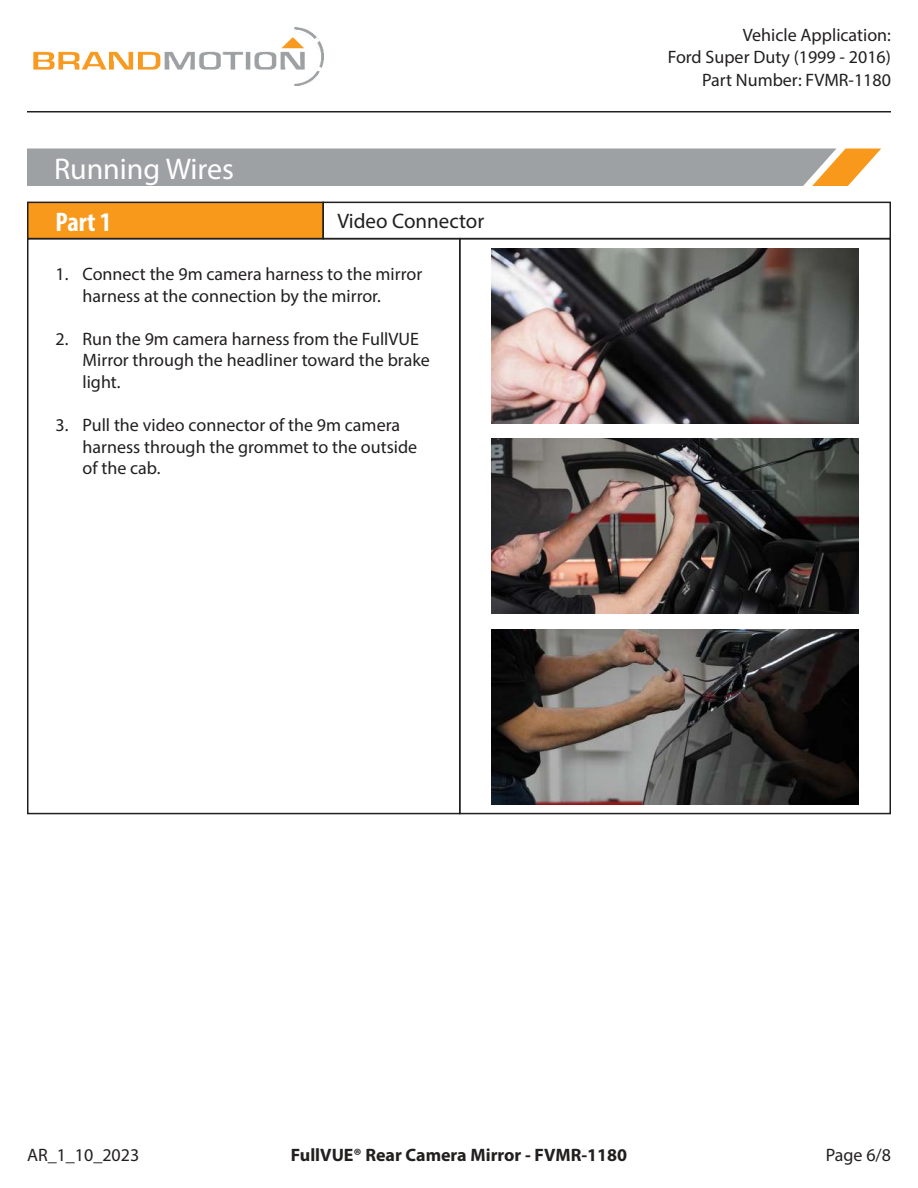
<style>
.page{position:relative;width:918px;height:1188px;background:#fff}
.page>*{position:absolute;margin:0;border:0;box-sizing:border-box;transform-origin:0 0}
.t1{font:30px "Myriad Pro";color:#fff}
.t2{font:700 condensed 27px "Myriad Pro";color:#fff}
.t3{font:21px "Myriad Pro";color:#221f1f}
.t4{font:18px/21.6px "Myriad Pro";color:#221f1f}
.t5{font:700 18px "Myriad Pro";color:#221f1f}
</style>
<div class="page">
<img style="left:33px;top:27px;width:290px;height:59px">
<hr style="left:27px;top:111px;width:864px;height:1px;background:#221f1f">
<svg style="left:27px;top:148px;width:854px;height:38px;background:#a5a4a1"></svg>
<div style="left:28px;top:202px;width:295px;height:37px;background:#f8991c"></div>
<div style="left:27px;top:202px;width:297px;height:37px;border:2px solid #221f1f"></div>
<div style="left:323px;top:202px;width:568px;height:37px;border:2px solid #221f1f"></div>
<div style="left:27px;top:238px;width:434px;height:576px;border:2px solid #221f1f"></div>
<img style="left:491px;top:248px;width:368px;height:175px">
<img style="left:491px;top:439px;width:368px;height:175px">
<img style="left:491px;top:629px;width:368px;height:175px">
<h1 class="t1" style="left:54px;top:157px;width:182px">Running Wires</h1>
<h2 class="t2" style="left:56px;top:212px;width:57px">Part 1</h2>
<p class="t3" style="left:338px;top:213px;width:148px">Video Connector</p>
<p class="t4" style="left:82px;top:265px;width:341px;text-indent:-27px">1. Connect the 9m camera harness to the mirror harness at the connection by the mirror.</p>
<p class="t4" style="left:82px;top:329px;width:349px;text-indent:-27px">2. Run the 9m camera harness from the FullVUE<br>Mirror through the headliner toward the brake light.</p>
<p class="t4" style="left:82px;top:416px;width:336px;text-indent:-27px">3. Pull the video connector of the 9m camera harness through the grommet to the outside of the cab.</p>
<p class="t4" style="left:668px;top:25px;width:225px;line-height:22.5px;text-align:right">Vehicle Application:<br>Ford Super Duty (1999 - 2016)<br>Part Number: FVMR-1180</p>
<p class="t4" style="left:27px;top:1146px;width:114px">AR_1_10_2023</p>
<p class="t5" style="left:291px;top:1144px;width:338px">FullVUE® Rear Camera Mirror - FVMR-1180</p>
<p class="t4" style="left:826px;top:1146px;width:67px">Page 6/8</p>
</div>
